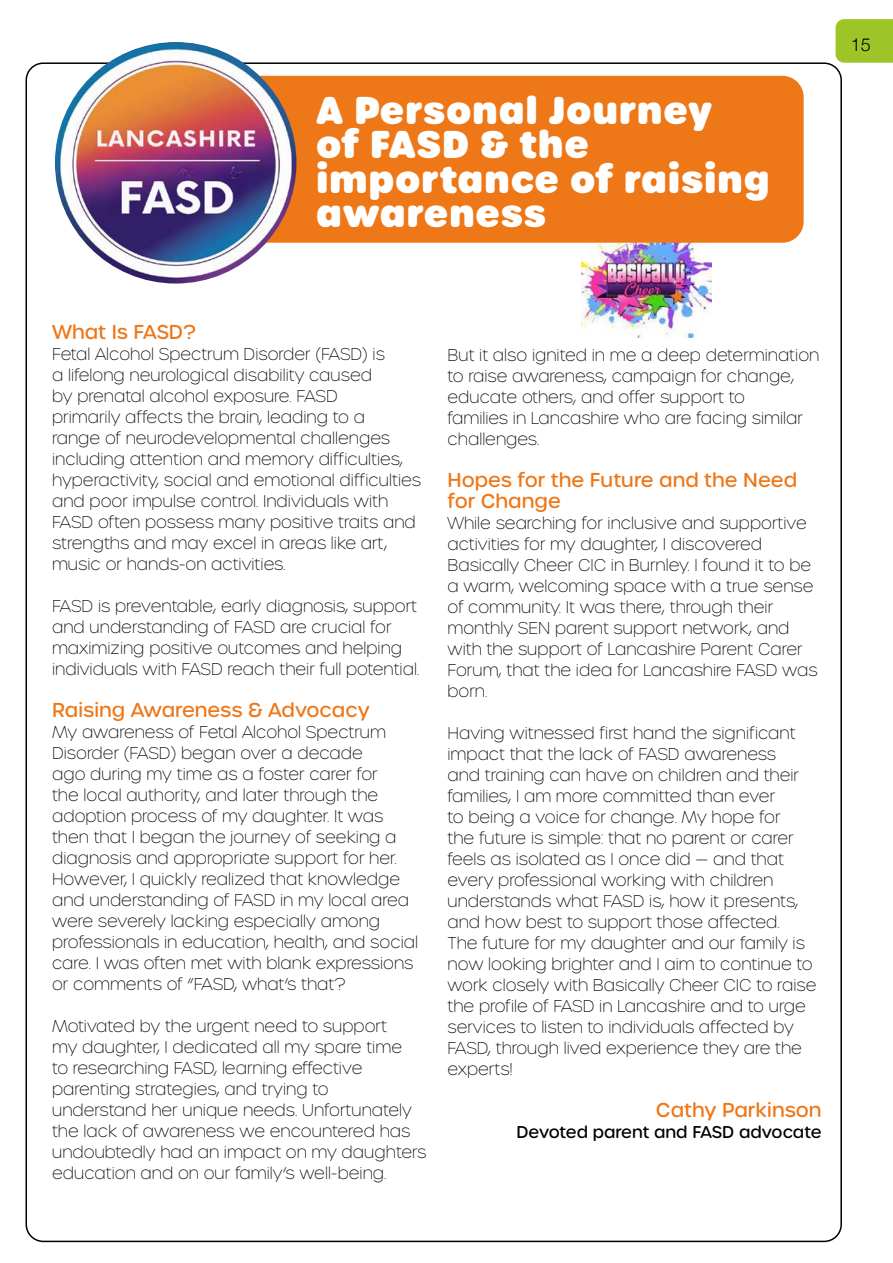
<style>
.page{position:relative;width:893px;height:1263px;background:#fff}
.page>*{position:absolute;margin:0;border:0;box-sizing:border-box;transform-origin:0 0}
.t1{font:800 37.5px/34.5px "Urbane Rounded";color:#fff}
.t2{font:500 19.5px/21px "Urbane Rounded";color:#ee7718}
.t3{font:300 18px "Helvetica Neue";color:#000}
.t4{font:100 16.5px/21px "Urbane Rounded";color:#000}
.t5{font:500 16.5px "Urbane Rounded";color:#000}
</style>
<div class="page">
<img style="left:581px;top:243px;width:131px;height:95px">
<div style="left:260px;top:76px;width:544px;height:167px;background:#ee7718"></div>
<div style="left:836px;top:19px;width:57px;height:44px;background:#9ec528"></div>
<img style="left:55px;top:42px;width:241px;height:242px;border-radius:121px">
<h1 class="t1" style="left:316px;top:93px;width:456px">A Personal Journey<br>of FASD &amp; the importance of raising awareness</h1>
<p class="t3" style="left:851px;top:30px;width:22px">15</p>
<p class="t2" style="left:52px;top:321px;width:145px">What Is FASD?</p>
<p class="t4" style="left:52px;top:343px;width:370px">Fetal Alcohol Spectrum Disorder (FASD) is<br>a lifelong neurological disability caused<br>by prenatal alcohol exposure. FASD<br>primarily affects the brain, leading to a<br>range of neurodevelopmental challenges including attention and memory difficulties, hyperactivity, social and emotional difficulties and poor impulse control. Individuals with FASD often possess many positive traits and strengths and may excel in areas like art, music or hands-on activities.</p>
<p class="t4" style="left:52px;top:595px;width:369px">FASD is preventable, early diagnosis, support and understanding of FASD are crucial for maximizing positive outcomes and helping individuals with FASD reach their full potential.</p>
<p class="t2" style="left:52px;top:699px;width:319px">Raising Awareness &amp; Advocacy</p>
<p class="t4" style="left:52px;top:721px;width:368px">My awareness of Fetal Alcohol Spectrum Disorder (FASD) began over a decade<br>ago during my time as a foster carer for<br>the local authority, and later through the adoption process of my daughter. It was then that I began the journey of seeking a diagnosis and appropriate support for her.<br>However, I quickly realized that knowledge and understanding of FASD in my local area were severely lacking especially among professionals in education, health, and social care. I was often met with blank expressions or comments of “FASD, what’s that?</p>
<p class="t4" style="left:52px;top:1015px;width:376px">Motivated by the urgent need to support<br>my daughter, I dedicated all my spare time<br>to researching FASD, learning effective parenting strategies, and trying to understand her unique needs. Unfortunately the lack of awareness we encountered has undoubtedly had an impact on my daughters education and on our family’s well-being.</p>
<p class="t4" style="left:447px;top:344px;width:373px">But it also ignited in me a deep determination to raise awareness, campaign for change, educate others, and offer support to<br>families in Lancashire who are facing similar challenges.</p>
<p class="t2" style="left:447px;top:469px;width:351px">Hopes for the Future and the Need for Change</p>
<p class="t4" style="left:447px;top:512px;width:372px">While searching for inclusive and supportive activities for my daughter, I discovered Basically Cheer CIC in Burnley. I found it to be a warm, welcoming space with a true sense of community. It was there, through their monthly SEN parent support network, and with the support of Lancashire Parent Carer Forum, that the idea for Lancashire FASD was born.</p>
<p class="t4" style="left:447px;top:722px;width:370px">Having witnessed first hand the significant impact that the lack of FASD awareness<br>and training can have on children and their families, I am more committed than ever<br>to being a voice for change. My hope for<br>the future is simple: that no parent or carer feels as isolated as I once did — and that every professional working with children understands what FASD is, how it presents, and how best to support those affected.<br>The future for my daughter and our family is now looking brighter and I aim to continue to work closely with Basically Cheer CIC to raise the profile of FASD in Lancashire and to urge services to listen to individuals affected by FASD, through lived experience they are the experts!</p>
<p class="t2" style="left:656px;top:1099px;width:167px">Cathy Parkinson</p>
<p class="t5" style="left:517px;top:1121px;width:307px">Devoted parent and FASD advocate</p>
</div>
